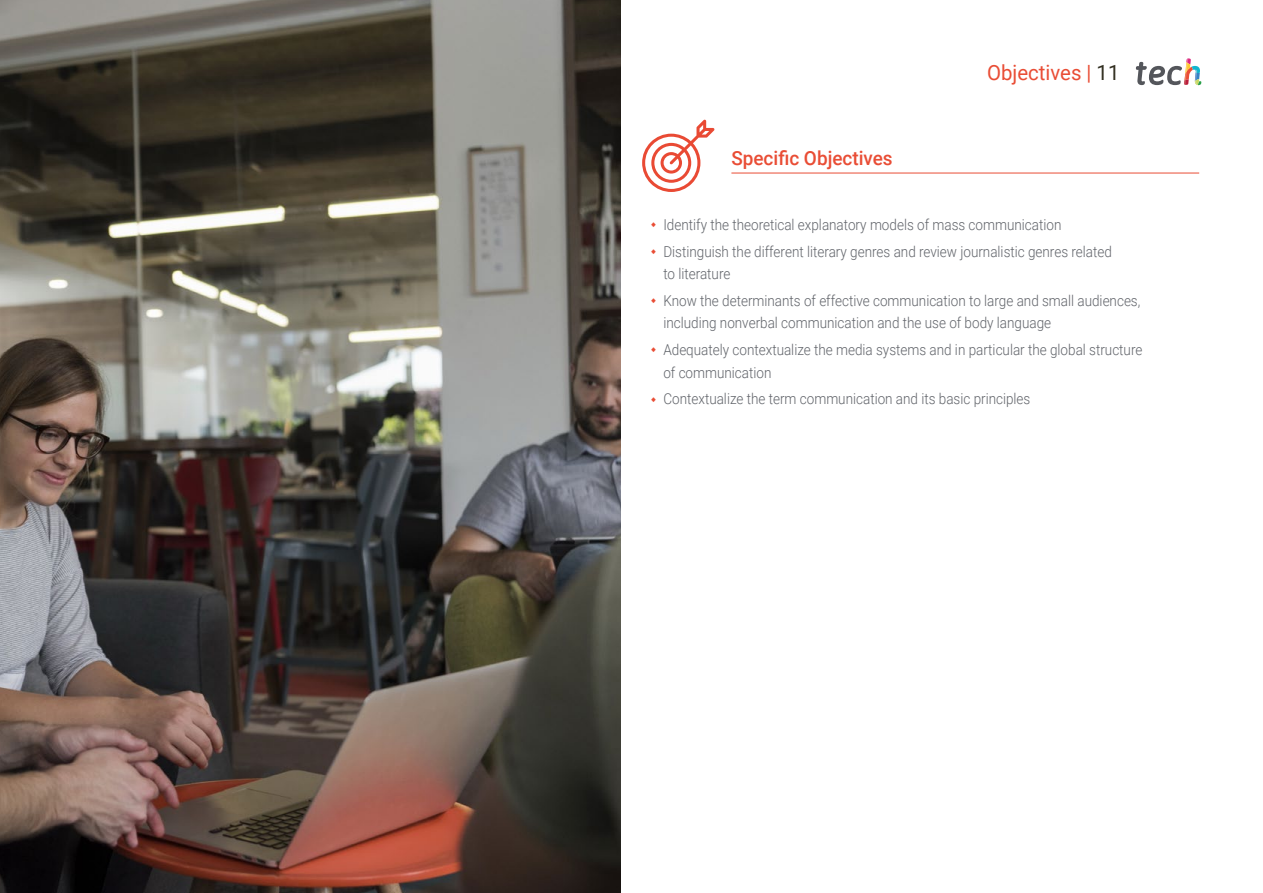
<style>
.page{position:relative;width:1263px;height:893px;background:#fff}
.page>*{position:absolute;margin:0;border:0;box-sizing:border-box;transform-origin:0 0}
.t1{font:21px "Roboto";color:#e94d35}
.t2{font:500 19.5px "Roboto";color:#e94d35}
.t3{font:300 15px/26.7px "Roboto";color:#61646a;scale:.9 1}
.s1{color:#312e20}
</style>
<div class="page">
<hr style="left:731px;top:173px;width:468px;height:1px;background:#e94d35">
<svg style="left:642px;top:120px;width:72px;height:72px"></svg>
<img style="left:0;top:0;width:621px;height:893px">
<svg style="left:1136px;top:58px;width:65px;height:28px"></svg>
<h2 class="t2" style="left:731px;top:144px;width:163px">Specific Objectives</h2>
<h1 class="t1" style="left:987px;top:57px;width:134px">Objectives | <span class="s1">11</span></h1>
<p class="t3" style="left:663px;top:210px;width:500px">Identify the theoretical explanatory models of mass communication<br>Distinguish the different literary genres and review journalistic genres related</p>
<p class="t3" style="left:663px;top:260px;width:531px">to literature<br>Know the determinants of effective communication to large and small audiences,</p>
<p class="t3" style="left:663px;top:309px;width:534px">including nonverbal communication and the use of body language<br>Adequately contextualize the media systems and in particular the global structure</p>
<p class="t3" style="left:663px;top:358px;width:409px">of communication<br>Contextualize the term communication and its basic principles</p>
</div>
